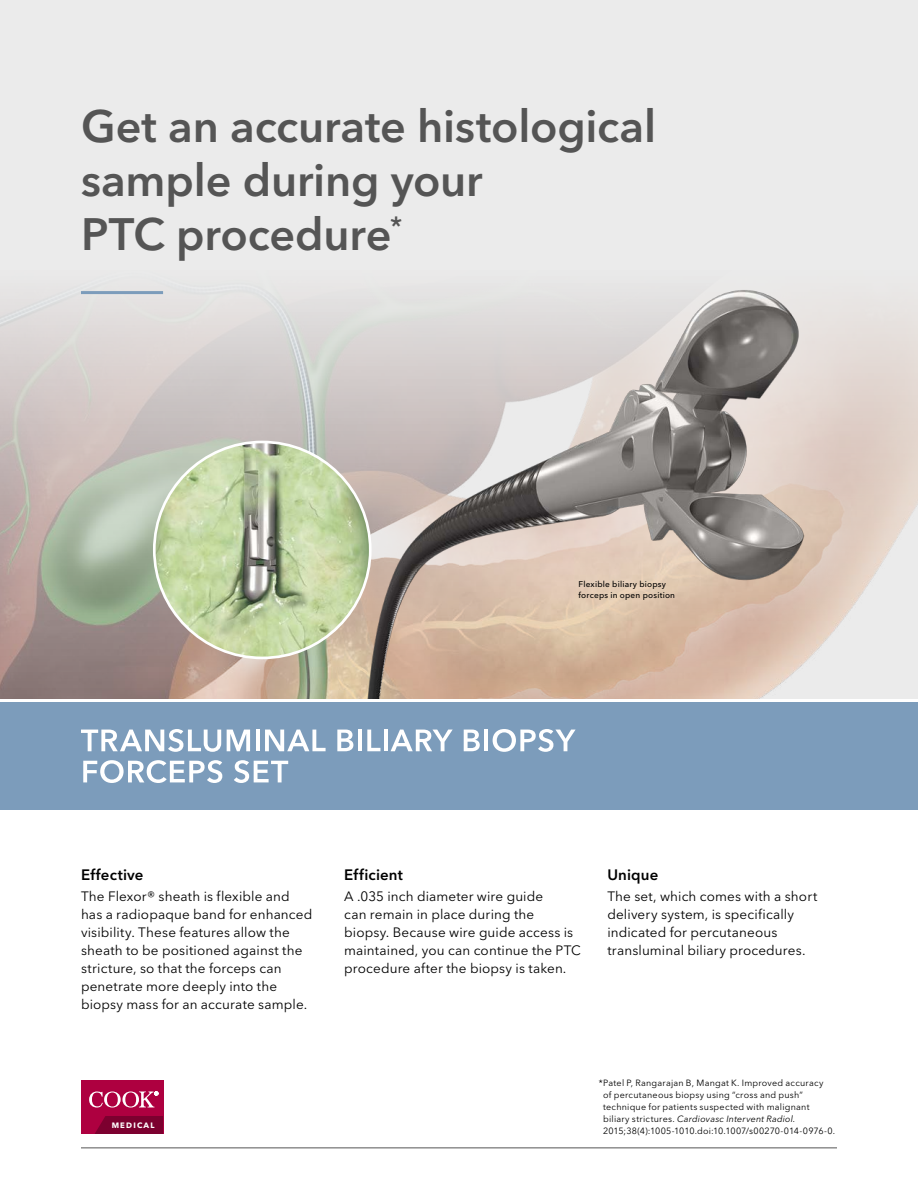
<style>
.page{position:relative;width:918px;height:1188px;background:#fff}
.page>*{position:absolute;margin:0;border:0;box-sizing:border-box;transform-origin:0 0}
.t1{font:600 45px/54px "Avenir Next LT Pro";letter-spacing:-.005em;color:#555}
.t2{font:600 15px "Avenir Next LT Pro";letter-spacing:.01em;color:#000}
.t3{font:13.5px/18px "Avenir Next LT Pro";letter-spacing:.01em;color:#000}
.t4{font:9px/12px "Avenir Next LT Pro";letter-spacing:.025em;color:#000}
.t5{font:500 8.25px/10.9px "Avenir Next LT Pro";letter-spacing:.025em;color:#000}
.t6{font:700 7.8px "Avenir Next LT Pro";letter-spacing:.155em;color:#fff}
.s1{font-style:italic}
</style>
<div class="page">
<hr style="left:81px;top:1148px;width:756px;height:1px;background:#555">
<div style="left:81px;top:1080px;width:82px;height:54px;background:#ae0040"></div>
<svg style="left:95px;top:1116px;width:68px;height:18px"></svg>
<svg style="left:89px;top:1091px;width:69px;height:17px"></svg>
<img style="left:154px;top:442px;width:216px;height:216px;border-radius:108px">
<img style="left:292px;top:264px;width:555px;height:435px">
<div style="left:0;top:702px;width:918px;height:108px;background:#7c9cbb"></div>
<svg style="left:81px;top:729px;width:140px;height:23px"></svg>
<svg style="left:227px;top:730px;width:23px;height:21px"></svg>
<hr style="left:256px;top:730px;width:4px;height:21px;background:#fff">
<svg style="left:265px;top:730px;width:61px;height:21px"></svg>
<svg style="left:337px;top:730px;width:16px;height:21px"></svg>
<hr style="left:358px;top:730px;width:4px;height:21px;background:#fff">
<svg style="left:367px;top:730px;width:13px;height:21px"></svg>
<hr style="left:384px;top:730px;width:4px;height:21px;background:#fff">
<svg style="left:391px;top:730px;width:62px;height:21px"></svg>
<svg style="left:464px;top:730px;width:16px;height:21px"></svg>
<hr style="left:484px;top:730px;width:4px;height:21px;background:#fff">
<svg style="left:493px;top:729px;width:83px;height:23px"></svg>
<svg style="left:83px;top:760px;width:139px;height:23px"></svg>
<svg style="left:234px;top:760px;width:54px;height:23px"></svg>
<hr style="left:81px;top:291px;width:82px;height:3px;background:#7c9cbb">
<h1 class="t1" style="left:81px;top:99px;width:577px">Get an accurate histological sample during your<br>PTC procedure<sup>*</sup></h1>
<p class="t5" style="left:579px;top:579px;width:98px">Flexible biliary biopsy forceps in open position</p>
<p class="t2" style="left:81px;top:865px;width:64px">Effective</p>
<p class="t3" style="left:81px;top:887px;width:233px">The Flexor® sheath is flexible and has a radiopaque band for enhanced visibility. These features allow the sheath to be positioned against the stricture, so that the forceps can penetrate more deeply into the biopsy mass for an accurate sample.</p>
<p class="t6" style="left:112px;top:1120px;width:44px">MEDICAL</p>
<p class="t2" style="left:344px;top:865px;width:60px">Efficient</p>
<p class="t3" style="left:344px;top:887px;width:238px">A .035 inch diameter wire guide<br>can remain in place during the biopsy. Because wire guide access is maintained, you can continue the PTC procedure after the biopsy is taken.</p>
<p class="t2" style="left:607px;top:865px;width:52px">Unique</p>
<p class="t3" style="left:607px;top:887px;width:211px">The set, which comes with a short delivery system, is specifically indicated for percutaneous transluminal biliary procedures.</p>
<p class="t4" style="left:603px;top:1077px;width:234px;text-indent:-4px">*Patel P, Rangarajan B, Mangat K. Improved accuracy<br>of percutaneous biopsy using “cross and push” technique for patients suspected with malignant biliary strictures. <span class="s1">Cardiovasc Intervent Radiol.<br></span>2015;38(4):1005-1010.doi:10.1007/s00270-014-0976-0.</p>
</div>
